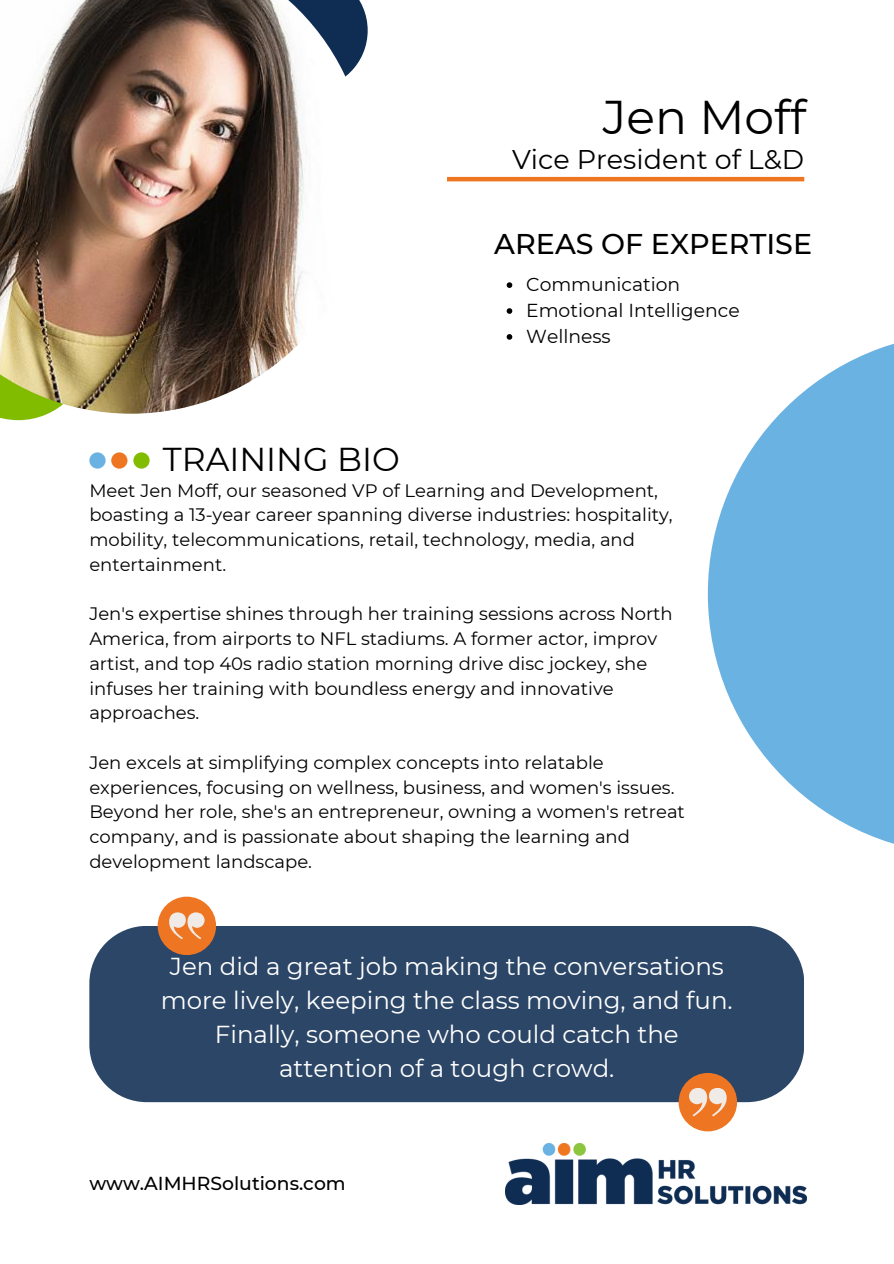
<style>
.page{position:relative;width:894px;height:1264px;background:#fff}
.page>*{position:absolute;margin:0;border:0;box-sizing:border-box;transform-origin:0 0}
.t1{font:47.25px "Montserrat";color:#000}
.t2{font:33px "Montserrat";color:#000}
.t3{font:500 28.5px "Montserrat";color:#000}
.t4{font:27px "Montserrat";color:#000}
.t5{font:24.45px/33.8px "Montserrat";color:#fff;text-align:center}
.t6{font:18.75px "Montserrat";color:#000}
.t7{font:500 18.75px "Montserrat";color:#000}
.t8{font:18px/24.8px "Montserrat";color:#000}
</style>
<div class="page">
<svg style="left:0;top:414px;width:47px;height:6px"></svg>
<hr style="left:447px;top:177px;width:357px;height:4px;background:#ee7623">
<img style="left:0;top:0;width:367px;height:414px">
<div style="left:89px;top:925px;width:715px;height:177px;background:#2c4667"></div>
<div style="left:158px;top:896px;width:58px;height:59px;background:#ee7623;border-radius:50%"></div>
<svg style="left:169px;top:912px;width:35px;height:27px"></svg>
<div style="left:678px;top:1072px;width:58px;height:59px;background:#ee7623;border-radius:50%"></div>
<svg style="left:689px;top:1088px;width:37px;height:27px"></svg>
<div style="left:111px;top:452px;width:16px;height:16px;background:#ee7623;border-radius:50%"></div>
<div style="left:89px;top:452px;width:17px;height:16px;background:#6ab2e2;border-radius:50%"></div>
<div style="left:133px;top:452px;width:16px;height:16px;background:#82bc00;border-radius:50%"></div>
<img style="left:505px;top:1143px;width:300px;height:61px">
<svg style="left:707px;top:344px;width:186px;height:500px;fill:#6ab2e2"></svg>
<svg style="left:506px;top:282px;width:6px;height:6px"></svg>
<svg style="left:506px;top:308px;width:6px;height:6px"></svg>
<svg style="left:506px;top:334px;width:6px;height:6px"></svg>
<p class="t1" style="left:602px;top:88px;width:205px">Jen Moff</p>
<p class="t4" style="left:512px;top:143px;width:294px">Vice President of L&amp;D</p>
<p class="t3" style="left:494px;top:227px;width:319px">AREAS OF EXPERTISE</p>
<p class="t6" style="left:526px;top:273px;width:156px">Communication</p>
<p class="t6" style="left:526px;top:299px;width:215px">Emotional Intelligence</p>
<p class="t6" style="left:526px;top:325px;width:86px">Wellness</p>
<p class="t2" style="left:163px;top:439px;width:238px">TRAINING BIO</p>
<p class="t8" style="left:89px;top:478px;width:584px">Meet Jen Moff, our seasoned VP of Learning and Development, boasting a 13-year career spanning diverse industries: hospitality, mobility, telecommunications, retail, technology, media, and entertainment.</p>
<p class="t8" style="left:89px;top:601px;width:584px">Jen's expertise shines through her training sessions across North America, from airports to NFL stadiums. A former actor, improv artist, and top 40s radio station morning drive disc jockey, she infuses her training with boundless energy and innovative approaches.</p>
<p class="t8" style="left:89px;top:750px;width:597px">Jen excels at simplifying complex concepts into relatable experiences, focusing on wellness, business, and women's issues.<br>Beyond her role, she's an entrepreneur, owning a women's retreat company, and is passionate about shaping the learning and development landscape.</p>
<p class="t5" style="left:161px;top:949px;width:573px">Jen did a great job making the conversations more lively, keeping the class moving, and fun.<br>Finally, someone who could catch the attention of a tough crowd.</p>
<p class="t7" style="left:89px;top:1172px;width:258px">www.AIMHRSolutions.com</p>
</div>
